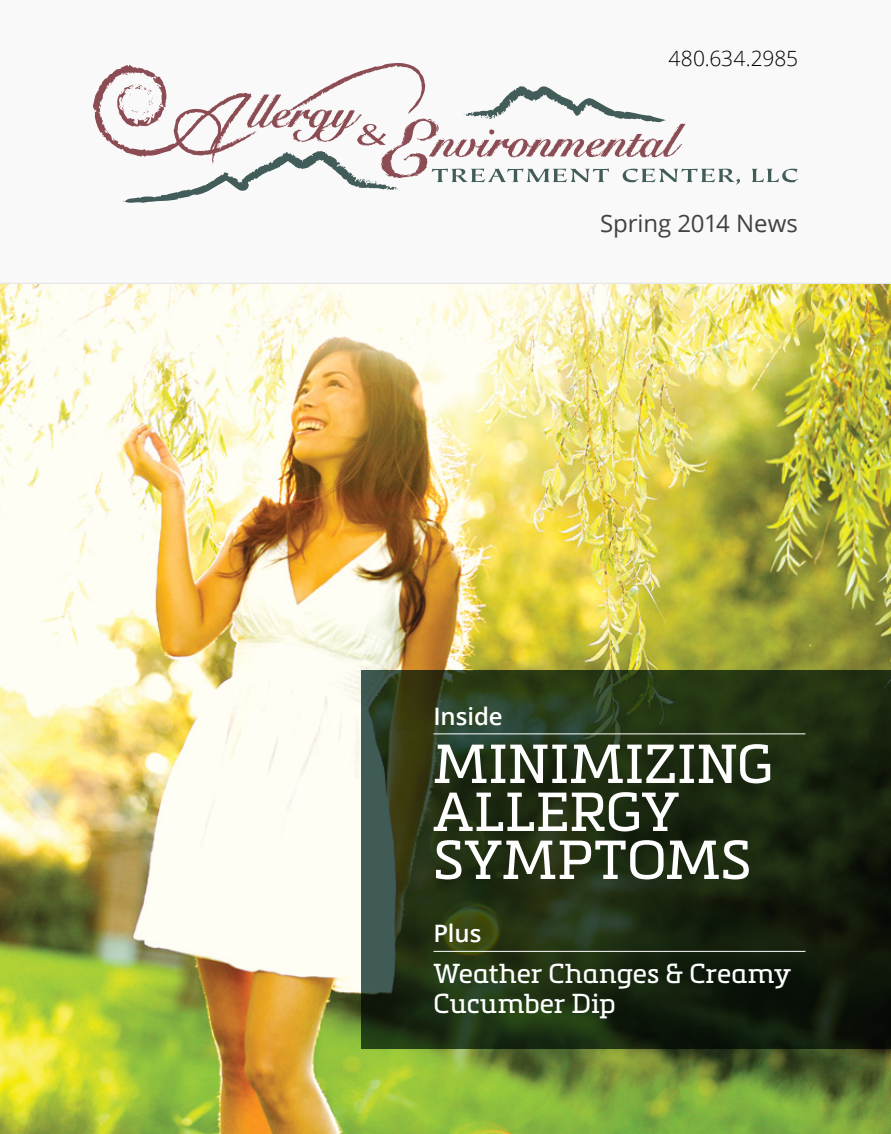
<style>
.page{position:relative;width:891px;height:1134px;background:#fff}
.page>*{position:absolute;margin:0;border:0;box-sizing:border-box;transform-origin:0 0}
.t1{font:54px/48px "Metronic Slab Pro";letter-spacing:.005em;color:#fff}
.t2{font:27px/30px "Metronic Slab Pro";letter-spacing:.005em;color:#fff}
.t3{font:24px "Open Sans";letter-spacing:-.005em;color:#414042}
.t4{font:600 24px "Open Sans";letter-spacing:-.005em;color:#fff}
.t5{font:300 21px "Open Sans";letter-spacing:-.005em;color:#000}
</style>
<div class="page">
<img style="left:0;top:284px;width:891px;height:850px">
<div style="left:0;top:0;width:891px;height:284px;background:#faf9f9"></div>
<svg style="left:93px;top:63px;width:647px;height:140px"></svg>
<svg style="left:752px;top:169px;width:46px;height:13px"></svg>
<hr style="left:0;top:283px;width:891px;height:1px;background:#e2e2e3">
<svg style="left:362px;top:670px;width:529px;height:378px;background:#1f2e15"></svg>
<hr style="left:434px;top:734px;width:372px;height:1px;background:#fff">
<hr style="left:434px;top:951px;width:372px;height:1px;background:#fff">
<p class="t5" style="left:668px;top:44px;width:131px">480.634.2985</p>
<p class="t3" style="left:600px;top:207px;width:199px">Spring 2014 News</p>
<p class="t4" style="left:434px;top:699px;width:71px">Inside</p>
<p class="t1" style="left:434px;top:737px;width:341px">MINIMIZING<br>ALLERGY<br>SYMPTOMS</p>
<p class="t4" style="left:434px;top:917px;width:49px">Plus</p>
<p class="t2" style="left:434px;top:957px;width:359px">Weather Changes &amp; Creamy<br>Cucumber Dip</p>
</div>
